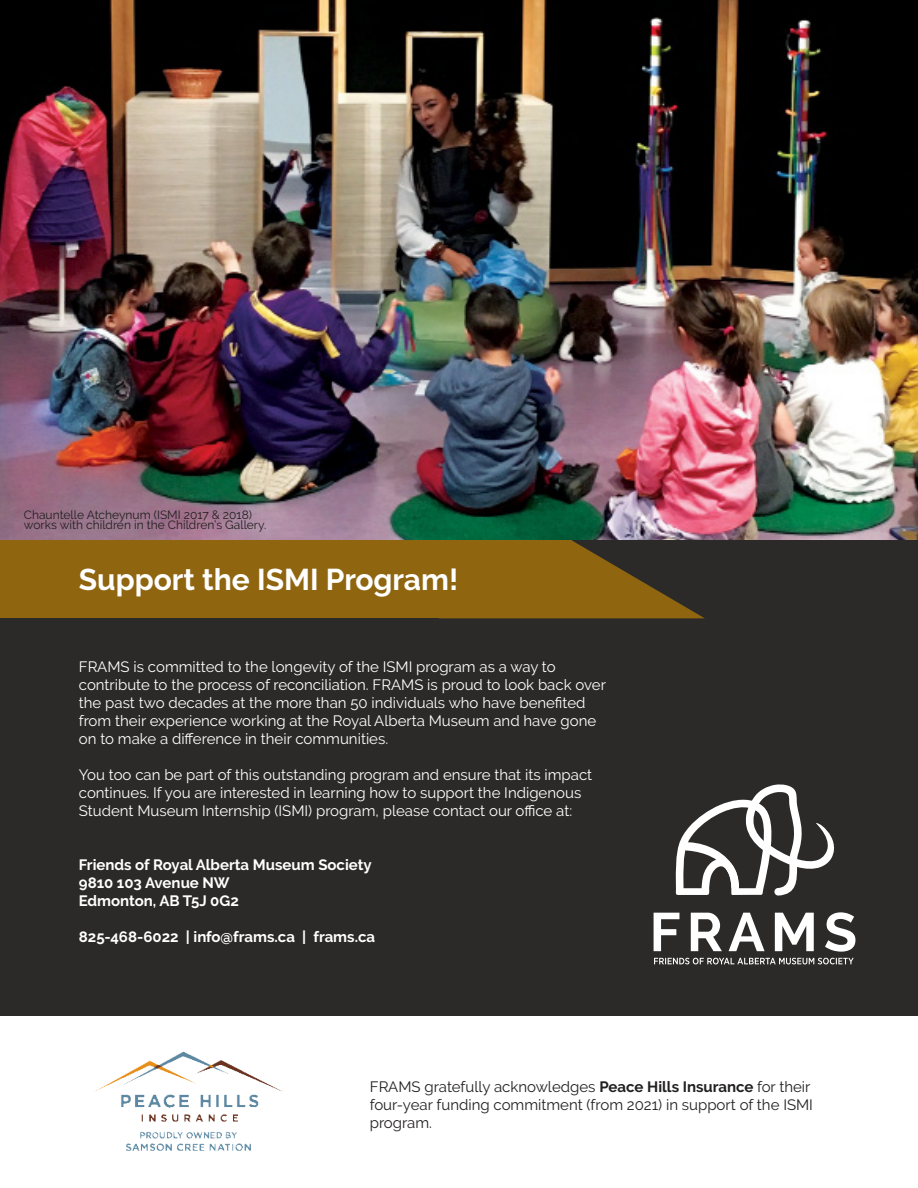
<style>
.page{position:relative;width:918px;height:1188px;background:#fff}
.page>*{position:absolute;margin:0;border:0;box-sizing:border-box;transform-origin:0 0}
.t1{font:700 30px "Raleway";color:#fff}
.t2{font:15px/18px "Raleway";color:#fff}
.t3{font:15px/18px "Raleway";color:#221f1f}
.t4{font:700 15px/18px "Raleway";color:#fff}
.t5{font:12px/10.5px "Raleway";color:#221f1f}
.s1{font-weight:700}
</style>
<div class="page">
<div style="left:0;top:539px;width:918px;height:476px;background:#2b2a29"></div>
<svg style="left:571px;top:540px;width:133px;height:78px"></svg>
<div style="left:0;top:539px;width:571px;height:79px;background:#8f6510"></div>
<img style="left:0;top:0;width:918px;height:540px">
<img style="left:94px;top:1051px;width:189px;height:100px">
<svg style="left:675px;top:784px;width:159px;height:112px"></svg>
<svg style="left:654px;top:912px;width:201px;height:40px"></svg>
<svg style="left:654px;top:958px;width:200px;height:6px"></svg>
<p class="t5" style="left:24px;top:509px;width:244px">Chauntelle Atcheynum (ISMI 2017 &amp; 2018) works with children in the Children’s Gallery.</p>
<h1 class="t1" style="left:79px;top:567px;width:381px">Support the ISMI Program!</h1>
<p class="t2" style="left:79px;top:658px;width:529px">FRAMS is committed to the longevity of the ISMI program as a way to contribute to the process of reconciliation. FRAMS is proud to look back over the past two decades at the more than 50 individuals who have benefited from their experience working at the Royal Alberta Museum and have gone on to make a difference in their communities.</p>
<p class="t2" style="left:79px;top:767px;width:515px">You too can be part of this outstanding program and ensure that its impact continues. If you are interested in learning how to support the Indigenous<br>Student Museum Internship (ISMI) program, please contact our office at:</p>
<p class="t4" style="left:79px;top:857px;width:295px">Friends of Royal Alberta Museum Society<br>9810 103 Avenue NW<br>Edmonton, AB T5J 0G2</p>
<p class="t4" style="left:79px;top:929px;width:298px">825-468-6022 | info@frams.ca | frams.ca</p>
<p class="t3" style="left:370px;top:1077px;width:445px">FRAMS gratefully acknowledges <span class="s1">Peace Hills Insurance</span> for their four-year funding commitment (from 2021) in support of the ISMI program.</p>
</div>
